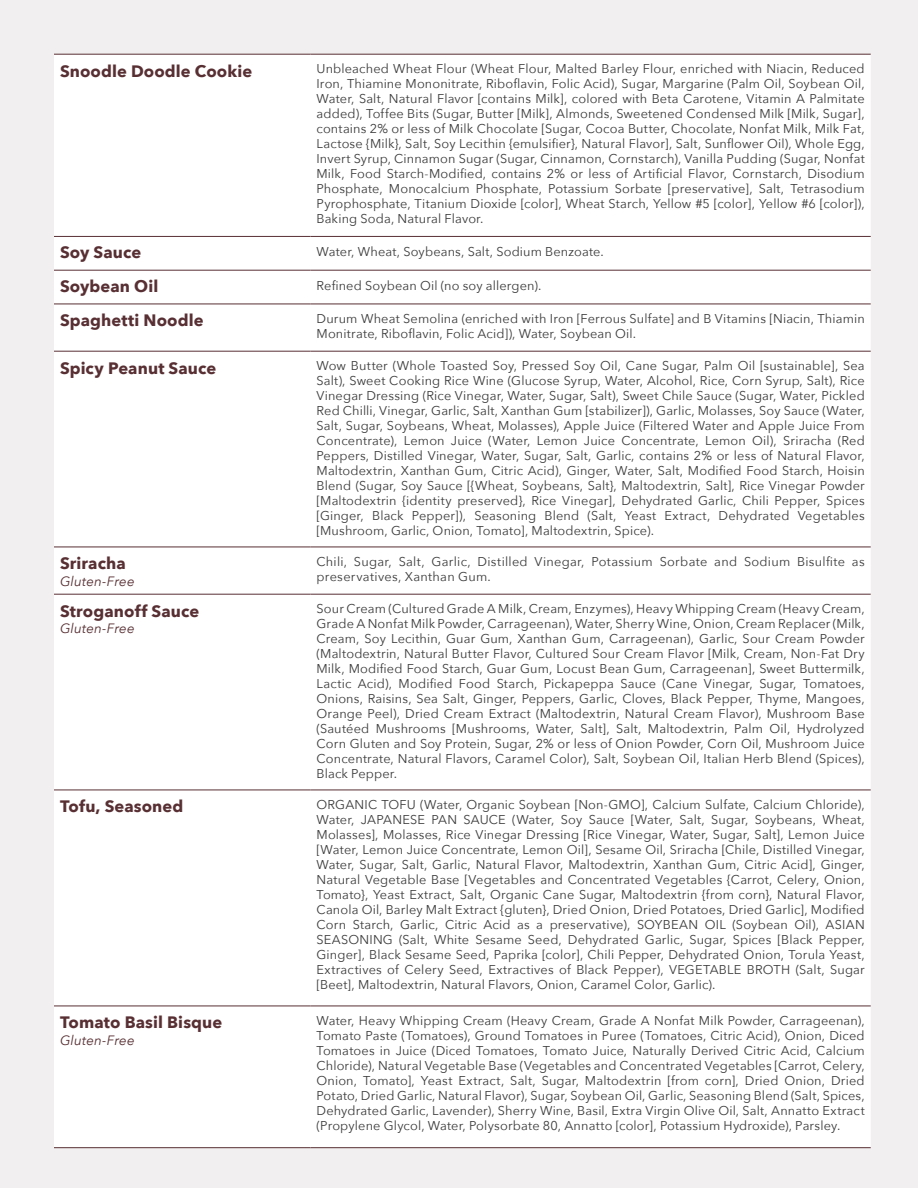
<style>
.page{position:relative;width:918px;height:1188px;background:#f1efef}
.page>*{position:absolute;margin:0;border:0;box-sizing:border-box;transform-origin:0 0}
.t1{font:700 16.5px "Avenir Next";letter-spacing:.005em;color:#582f33}
.t2{font:italic 13.5px "Avenir Next";letter-spacing:.01em;color:#582f33}
.t3{font:12.75px/15px "Avenir Next";letter-spacing:.015em;color:#3a3a3a;text-align:justify}
</style>
<div class="page">
<div style="left:54px;top:55px;width:817px;height:1092px;background:#fff"></div>
<hr style="left:54px;top:54px;width:256px;height:1px;background:#582f33">
<hr style="left:54px;top:236px;width:256px;height:1px;background:#582f33">
<hr style="left:54px;top:270px;width:256px;height:1px;background:#582f33">
<hr style="left:54px;top:304px;width:256px;height:1px;background:#582f33">
<hr style="left:54px;top:351px;width:256px;height:1px;background:#582f33">
<hr style="left:54px;top:547px;width:256px;height:1px;background:#582f33">
<hr style="left:54px;top:594px;width:256px;height:1px;background:#582f33">
<hr style="left:54px;top:790px;width:256px;height:1px;background:#582f33">
<hr style="left:54px;top:1006px;width:256px;height:1px;background:#582f33">
<hr style="left:54px;top:1147px;width:256px;height:1px;background:#582f33">
<hr style="left:310px;top:54px;width:561px;height:1px;background:#582f33">
<hr style="left:310px;top:236px;width:561px;height:1px;background:#582f33">
<hr style="left:310px;top:270px;width:561px;height:1px;background:#582f33">
<hr style="left:310px;top:304px;width:561px;height:1px;background:#582f33">
<hr style="left:310px;top:351px;width:561px;height:1px;background:#582f33">
<hr style="left:310px;top:547px;width:561px;height:1px;background:#582f33">
<hr style="left:310px;top:594px;width:561px;height:1px;background:#582f33">
<hr style="left:310px;top:790px;width:561px;height:1px;background:#582f33">
<hr style="left:310px;top:1006px;width:561px;height:1px;background:#582f33">
<hr style="left:310px;top:1147px;width:561px;height:1px;background:#582f33">
<p class="t1" style="left:60px;top:57px;width:194px">Snoodle Doodle Cookie</p>
<p class="t3" style="left:316px;top:60px;width:550px">Unbleached Wheat Flour (Wheat Flour, Malted Barley Flour, enriched with Niacin, Reduced Iron, Thiamine Mononitrate, Riboflavin, Folic Acid), Sugar, Margarine (Palm Oil, Soybean Oil, Water, Salt, Natural Flavor [contains Milk], colored with Beta Carotene, Vitamin A Palmitate added), Toffee Bits (Sugar, Butter [Milk], Almonds, Sweetened Condensed Milk [Milk, Sugar], contains 2% or less of Milk Chocolate [Sugar, Cocoa Butter, Chocolate, Nonfat Milk, Milk Fat, Lactose {Milk}, Salt, Soy Lecithin {emulsifier}, Natural Flavor], Salt, Sunflower Oil), Whole Egg, Invert Syrup, Cinnamon Sugar (Sugar, Cinnamon, Cornstarch), Vanilla Pudding (Sugar, Nonfat Milk, Food Starch-Modified, contains 2% or less of Artificial Flavor, Cornstarch, Disodium Phosphate, Monocalcium Phosphate, Potassium Sorbate [preservative], Salt, Tetrasodium Pyrophosphate, Titanium Dioxide [color], Wheat Starch, Yellow #5 [color], Yellow #6 [color]), Baking Soda, Natural Flavor.</p>
<p class="t1" style="left:60px;top:238px;width:83px">Soy Sauce</p>
<p class="t3" style="left:316px;top:244px;width:289px">Water, Wheat, Soybeans, Salt, Sodium Benzoate.</p>
<p class="t1" style="left:60px;top:272px;width:100px">Soybean Oil</p>
<p class="t3" style="left:316px;top:278px;width:226px">Refined Soybean Oil (no soy allergen).</p>
<p class="t1" style="left:60px;top:306px;width:145px">Spaghetti Noodle</p>
<p class="t3" style="left:316px;top:310px;width:550px">Durum Wheat Semolina (enriched with Iron [Ferrous Sulfate] and B Vitamins [Niacin, Thiamin<br>Monitrate, Riboflavin, Folic Acid]), Water, Soybean Oil.</p>
<p class="t1" style="left:60px;top:354px;width:158px">Spicy Peanut Sauce</p>
<p class="t3" style="left:316px;top:357px;width:550px">Wow Butter (Whole Toasted Soy, Pressed Soy Oil, Cane Sugar, Palm Oil [sustainable], Sea Salt), Sweet Cooking Rice Wine (Glucose Syrup, Water, Alcohol, Rice, Corn Syrup, Salt), Rice Vinegar Dressing (Rice Vinegar, Water, Sugar, Salt), Sweet Chile Sauce (Sugar, Water, Pickled Red Chilli, Vinegar, Garlic, Salt, Xanthan Gum [stabilizer]), Garlic, Molasses, Soy Sauce (Water, Salt, Sugar, Soybeans, Wheat, Molasses), Apple Juice (Filtered Water and Apple Juice From Concentrate), Lemon Juice (Water, Lemon Juice Concentrate, Lemon Oil), Sriracha (Red Peppers, Distilled Vinegar, Water, Sugar, Salt, Garlic, contains 2% or less of Natural Flavor, Maltodextrin, Xanthan Gum, Citric Acid), Ginger, Water, Salt, Modified Food Starch, Hoisin Blend (Sugar, Soy Sauce [{Wheat, Soybeans, Salt}, Maltodextrin, Salt], Rice Vinegar Powder [Maltodextrin {identity preserved}, Rice Vinegar], Dehydrated Garlic, Chili Pepper, Spices [Ginger, Black Pepper]), Seasoning Blend (Salt, Yeast Extract, Dehydrated Vegetables [Mushroom, Garlic, Onion, Tomato], Maltodextrin, Spice).</p>
<p class="t1" style="left:60px;top:549px;width:67px">Sriracha</p>
<p class="t2" style="left:60px;top:570px;width:76px">Gluten-Free</p>
<p class="t3" style="left:316px;top:553px;width:550px">Chili, Sugar, Salt, Garlic, Distilled Vinegar, Potassium Sorbate and Sodium Bisulfite as preservatives, Xanthan Gum.</p>
<p class="t1" style="left:60px;top:597px;width:141px">Stroganoff Sauce</p>
<p class="t2" style="left:60px;top:617px;width:76px">Gluten-Free</p>
<p class="t3" style="left:316px;top:600px;width:550px">Sour Cream (Cultured Grade A Milk, Cream, Enzymes), Heavy Whipping Cream (Heavy Cream, Grade A Nonfat Milk Powder, Carrageenan), Water, Sherry Wine, Onion, Cream Replacer (Milk, Cream, Soy Lecithin, Guar Gum, Xanthan Gum, Carrageenan), Garlic, Sour Cream Powder (Maltodextrin, Natural Butter Flavor, Cultured Sour Cream Flavor [Milk, Cream, Non-Fat Dry Milk, Modified Food Starch, Guar Gum, Locust Bean Gum, Carrageenan], Sweet Buttermilk, Lactic Acid), Modified Food Starch, Pickapeppa Sauce (Cane Vinegar, Sugar, Tomatoes, Onions, Raisins, Sea Salt, Ginger, Peppers, Garlic, Cloves, Black Pepper, Thyme, Mangoes, Orange Peel), Dried Cream Extract (Maltodextrin, Natural Cream Flavor), Mushroom Base (Sautéed Mushrooms [Mushrooms, Water, Salt], Salt, Maltodextrin, Palm Oil, Hydrolyzed Corn Gluten and Soy Protein, Sugar, 2% or less of Onion Powder, Corn Oil, Mushroom Juice Concentrate, Natural Flavors, Caramel Color), Salt, Soybean Oil, Italian Herb Blend (Spices), Black Pepper.</p>
<p class="t1" style="left:60px;top:792px;width:125px">Tofu, Seasoned</p>
<p class="t3" style="left:316px;top:796px;width:550px">ORGANIC TOFU (Water, Organic Soybean [Non-GMO], Calcium Sulfate, Calcium Chloride), Water, JAPANESE PAN SAUCE (Water, Soy Sauce [Water, Salt, Sugar, Soybeans, Wheat, Molasses], Molasses, Rice Vinegar Dressing [Rice Vinegar, Water, Sugar, Salt], Lemon Juice [Water, Lemon Juice Concentrate, Lemon Oil], Sesame Oil, Sriracha [Chile, Distilled Vinegar, Water, Sugar, Salt, Garlic, Natural Flavor, Maltodextrin, Xanthan Gum, Citric Acid], Ginger, Natural Vegetable Base [Vegetables and Concentrated Vegetables {Carrot, Celery, Onion, Tomato}, Yeast Extract, Salt, Organic Cane Sugar, Maltodextrin {from corn}, Natural Flavor, Canola Oil, Barley Malt Extract {gluten}, Dried Onion, Dried Potatoes, Dried Garlic], Modified Corn Starch, Garlic, Citric Acid as a preservative), SOYBEAN OIL (Soybean Oil), ASIAN SEASONING (Salt, White Sesame Seed, Dehydrated Garlic, Sugar, Spices [Black Pepper, Ginger], Black Sesame Seed, Paprika [color], Chili Pepper, Dehydrated Onion, Torula Yeast, Extractives of Celery Seed, Extractives of Black Pepper), VEGETABLE BROTH (Salt, Sugar [Beet], Maltodextrin, Natural Flavors, Onion, Caramel Color, Garlic).</p>
<p class="t1" style="left:60px;top:1008px;width:164px">Tomato Basil Bisque</p>
<p class="t2" style="left:60px;top:1029px;width:76px">Gluten-Free</p>
<p class="t3" style="left:316px;top:1012px;width:550px">Water, Heavy Whipping Cream (Heavy Cream, Grade A Nonfat Milk Powder, Carrageenan), Tomato Paste (Tomatoes), Ground Tomatoes in Puree (Tomatoes, Citric Acid), Onion, Diced Tomatoes in Juice (Diced Tomatoes, Tomato Juice, Naturally Derived Citric Acid, Calcium Chloride), Natural Vegetable Base (Vegetables and Concentrated Vegetables [Carrot, Celery, Onion, Tomato], Yeast Extract, Salt, Sugar, Maltodextrin [from corn], Dried Onion, Dried Potato, Dried Garlic, Natural Flavor), Sugar, Soybean Oil, Garlic, Seasoning Blend (Salt, Spices, Dehydrated Garlic, Lavender), Sherry Wine, Basil, Extra Virgin Olive Oil, Salt, Annatto Extract (Propylene Glycol, Water, Polysorbate 80, Annatto [color], Potassium Hydroxide), Parsley.</p>
</div>
